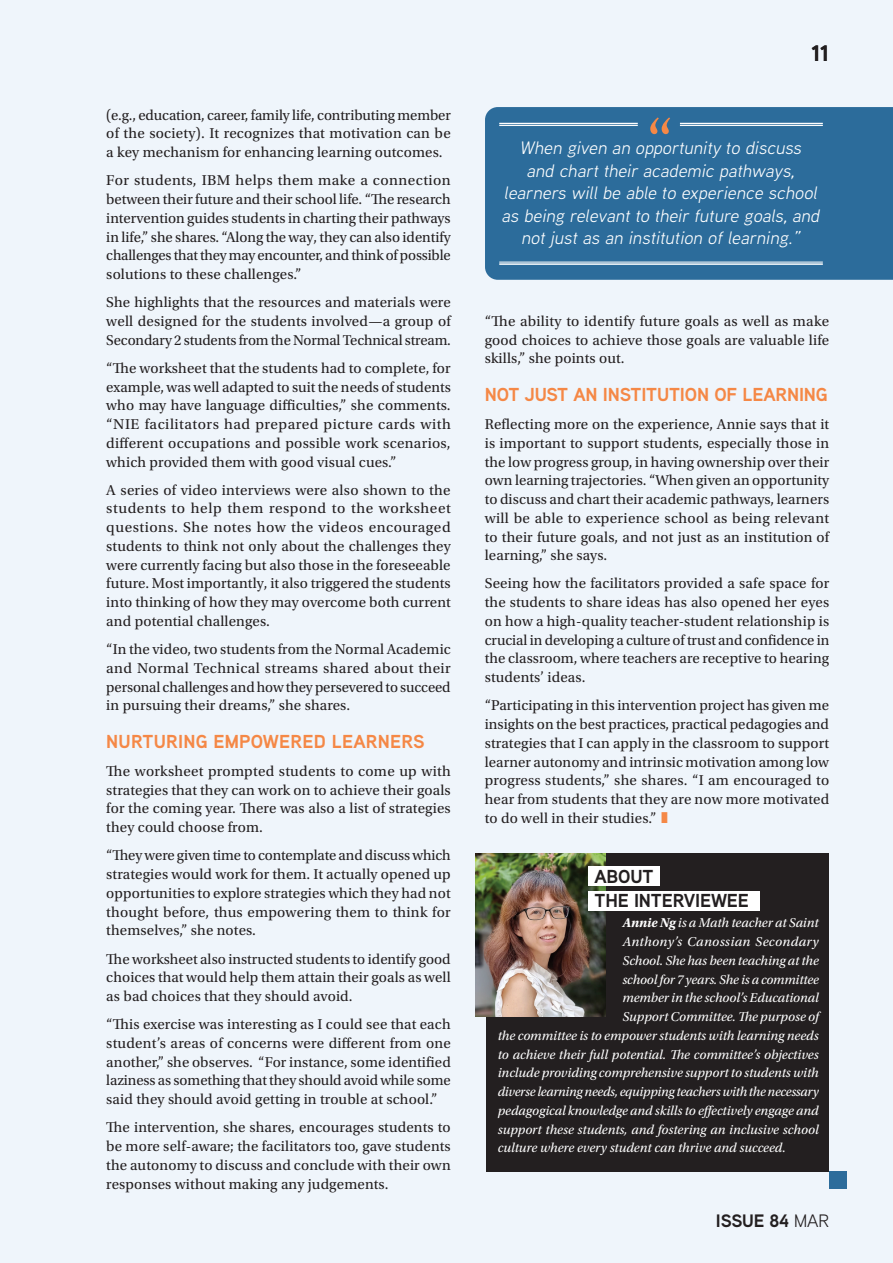
<style>
.page{position:relative;width:893px;height:1263px;background:#eff5fb}
.page>*{position:absolute;margin:0;border:0;box-sizing:border-box;transform-origin:0 0}
.t1{font:700 22.35px "Aaux Next";color:#231f20}
.t2{font:700 18.75px "Aaux Next";letter-spacing:-.01em;color:#f58846}
.t3{font:700 18.75px "Aaux Next";letter-spacing:.01em;color:#f58846}
.t4{font:700 18.75px/24px "Aaux Next";letter-spacing:-.01em;color:#231f20}
.t5{font:italic 18px/22.5px "Aaux Next";color:#fff;text-align:center}
.t6{font:700 18px "Aaux Next";letter-spacing:-.01em;color:#231f20}
.Body_Text{font:15px/18.8px "Utopia Std";letter-spacing:.01em;color:#231f20;text-align:justify}
.Interviewee___Box_Te{font:italic 13.5px "Utopia Std";color:#fff}
.Interviewee___Box_Te-2{font:italic 13.5px "Utopia Std";letter-spacing:.025em;color:#fff}
.s1{font-family:"Arial Unicode MS";font-size:21px;color:#f58846}
.s2{font-weight:700}
.s3{font-weight:400}
</style>
<div class="page">
<div style="left:485px;top:107px;width:408px;height:173px;background:#2c6c9b"></div>
<svg style="left:650px;top:117px;width:20px;height:17px"></svg>
<hr style="left:499px;top:123px;width:139px;height:1px;background:#fff">
<hr style="left:499px;top:125px;width:139px;height:1px;background:#fff">
<hr style="left:680px;top:123px;width:143px;height:1px;background:#fff">
<hr style="left:680px;top:125px;width:143px;height:1px;background:#fff">
<hr style="left:499px;top:263px;width:324px;height:2px;background:#fff">
<hr style="left:499px;top:262px;width:324px;height:1px;background:#fff">
<div style="left:829px;top:1171px;width:18px;height:17px;background:#2c6c9b"></div>
<div style="left:486px;top:854px;width:343px;height:318px;background:#231f20"></div>
<img style="left:476px;top:854px;width:129px;height:163px">
<div style="left:588px;top:866px;width:72px;height:20px;background:#fff"></div>
<div style="left:588px;top:891px;width:172px;height:19px;background:#fff"></div>
<p class="Body_Text" style="left:106px;top:106px;width:346px">(e.g., education, career, family life, contributing member of the society). It recognizes that motivation can be a key mechanism for enhancing learning outcomes.</p>
<p class="Body_Text" style="left:106px;top:171px;width:346px">For students, IBM helps them make a connection between their future and their school life. “The research intervention guides students in charting their pathways in life,” she shares. “Along the way, they can also identify challenges that they may encounter, and think of possible solutions to these challenges.”</p>
<p class="Body_Text" style="left:106px;top:293px;width:346px">She highlights that the resources and materials were well designed for the students involved—a group of Secondary 2 students from the Normal Technical stream.</p>
<p class="Body_Text" style="left:106px;top:359px;width:346px">“The worksheet that the students had to complete, for example, was well adapted to suit the needs of students who may have language difficulties,” she comments. “NIE facilitators had prepared picture cards with different occupations and possible work scenarios, which provided them with good visual cues.”</p>
<p class="Body_Text" style="left:106px;top:481px;width:346px">A series of video interviews were also shown to the students to help them respond to the worksheet questions. She notes how the videos encouraged students to think not only about the challenges they were currently facing but also those in the foreseeable future. Most importantly, it also triggered the students into thinking of how they may overcome both current and potential challenges.</p>
<p class="Body_Text" style="left:106px;top:640px;width:346px">“In the video, two students from the Normal Academic and Normal Technical streams shared about their personal challenges and how they persevered to succeed in pursuing their dreams,” she shares.</p>
<p class="t3" style="left:106px;top:728px;width:320px">NURTURING EMPOWERED LEARNERS</p>
<p class="Body_Text" style="left:106px;top:762px;width:346px">The worksheet prompted students to come up with strategies that they can work on to achieve their goals for the coming year. There was also a list of strategies they could choose from.</p>
<p class="Body_Text" style="left:106px;top:846px;width:346px">“They were given time to contemplate and discuss which strategies would work for them. It actually opened up opportunities to explore strategies which they had not thought before, thus empowering them to think for themselves,” she notes.</p>
<p class="Body_Text" style="left:106px;top:949px;width:346px">The worksheet also instructed students to identify good choices that would help them attain their goals as well as bad choices that they should avoid.</p>
<p class="Body_Text" style="left:106px;top:1015px;width:346px">“This exercise was interesting as I could see that each student’s areas of concerns were different from one another,” she observes. “For instance, some identified laziness as something that they should avoid while some said they should avoid getting in trouble at school.”</p>
<p class="Body_Text" style="left:106px;top:1118px;width:346px">The intervention, she shares, encourages students to be more self-aware; the facilitators too, gave students the autonomy to discuss and conclude with their own responses without making any judgements.</p>
<h1 class="t1" style="left:811px;top:37px;width:19px">11</h1>
<p class="t5" style="left:501px;top:136px;width:323px">When given an opportunity to discuss<br>and charttheiracademic pathways, learners will be able to experience school as being relevantto theirfuture goals, and not just as an institution of learning.”</p>
<p class="Body_Text" style="left:485px;top:312px;width:346px">“The ability to identify future goals as well as make good choices to achieve those goals are valuable life skills,” she points out.</p>
<p class="t2" style="left:485px;top:381px;width:344px">NOT JUST AN INSTITUTION OF LEARNING</p>
<p class="Body_Text" style="left:485px;top:415px;width:346px">Reflecting more on the experience, Annie says that it is important to support students, especially those in the low progress group, in having ownership over their own learning trajectories. “When given an opportunity to discuss and chart their academic pathways, learners will be able to experience school as being relevant to their future goals, and not just as an institution of learning,” she says.</p>
<p class="Body_Text" style="left:485px;top:574px;width:346px">Seeing how the facilitators provided a safe space for the students to share ideas has also opened her eyes on how a high-quality teacher-student relationship is crucial in developing a culture of trust and confidence in the classroom, where teachers are receptive to hearing students’ ideas.</p>
<p class="Body_Text" style="left:485px;top:696px;width:346px">“Participating in this intervention project has given me insights on the best practices, practical pedagogies and strategies that I can apply in the classroom to support learner autonomy and intrinsic motivation among low progress students,” she shares. “I am encouraged to hear from students that they are now more motivated to do well in their studies.” <span class="s1">∎</span></p>
<p class="t4" style="left:595px;top:864px;width:156px">ABOUT<br>THE INTERVIEWEE</p>
<p class="Interviewee___Box_Te" style="left:622px;top:916px;width:198px"><span class="s2">Annie Ng</span> is a Math teacher at Saint</p>
<p class="Interviewee___Box_Te-2" style="left:622px;top:934px;width:198px">Anthony’s Canossian Secondary</p>
<p class="Interviewee___Box_Te" style="left:622px;top:953px;width:198px">School. She has been teaching at the</p>
<p class="Interviewee___Box_Te" style="left:622px;top:972px;width:198px">school for 7 years. She is a committee</p>
<p class="Interviewee___Box_Te" style="left:622px;top:991px;width:198px">member in the school’s Educational</p>
<p class="Interviewee___Box_Te" style="left:622px;top:1009px;width:198px">Support Committee. The purpose of</p>
<p class="Interviewee___Box_Te" style="left:498px;top:1028px;width:322px">the committee is to empower students with learning needs</p>
<p class="Interviewee___Box_Te" style="left:498px;top:1047px;width:322px">to achieve their full potential. The committee’s objectives</p>
<p class="Interviewee___Box_Te" style="left:498px;top:1066px;width:322px">include providing comprehensive support to students with</p>
<p class="Interviewee___Box_Te" style="left:498px;top:1084px;width:322px">diverse learning needs, equipping teachers with the necessary</p>
<p class="Interviewee___Box_Te" style="left:498px;top:1103px;width:322px">pedagogical knowledge and skills to effectively engage and</p>
<p class="Interviewee___Box_Te" style="left:498px;top:1122px;width:322px">support these students, and fostering an inclusive school</p>
<p class="Interviewee___Box_Te" style="left:498px;top:1141px;width:290px">culture where every student can thrive and succeed.</p>
<p class="t6" style="left:716px;top:1208px;width:115px">ISSUE 84 <span class="s3">MAR</span></p>
</div>
